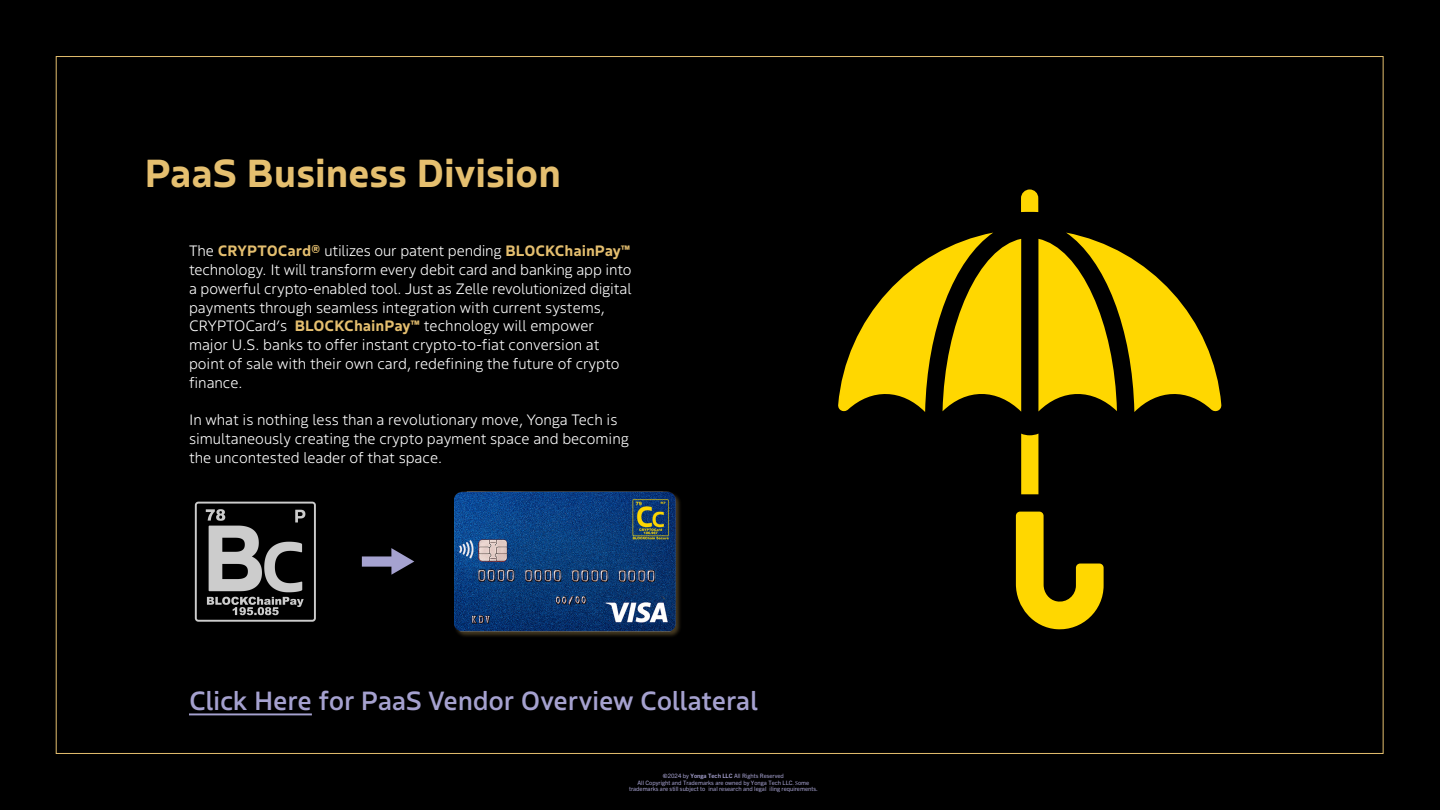
<style>
.page{position:relative;width:1440px;height:810px;background:#000}
.page>*{position:absolute;margin:0;border:0;box-sizing:border-box;transform-origin:0 0}
.t1{font:700 39px "Boreal";letter-spacing:-.01em;color:#e5bf6f}
.t2{font:500 26.25px "Boreal";letter-spacing:-.01em;color:#a5a1cf}
.t3{font:300 15px/18.6px "Boreal";color:#fff}
.t4{font:6px/6.5px "Trade Gothic Next LT Pro";color:#a5a1cf;text-align:center}
.s1{font-weight:700;color:#e5bf6f}
.s2{font-family:"Brandon Grotesque";font-weight:700}
.s3{font-weight:700}
.s4{font-family:"Minion Pro"}
</style>
<div class="page">
<div style="left:56px;top:56px;width:1328px;height:698px;background:#000;border:1px solid #e5bf6f"></div>
<svg style="left:838px;top:189px;width:384px;height:441px"></svg>
<img style="left:194px;top:501px;width:122px;height:121px">
<div style="left:454px;top:491px;width:229px;height:147px;background:#e5bf6f;opacity:.3"></div>
<img style="left:454px;top:491px;width:222px;height:141px">
<svg style="left:362px;top:548px;width:52px;height:27px"></svg>
<hr style="left:189px;top:713px;width:123px;height:2px;background:#a5a1cf">
<p class="t1" style="left:145px;top:142px;width:418px">PaaS Business Division</p>
<p class="t3" style="left:189px;top:241px;width:444px">The <span class="s1">CRYPTOCard®</span> utilizes our patent pending <span class="s1">BLOCKChainPay™ </span>technology. It will transform every debit card and banking app into a powerful crypto-enabled tool. Just as Zelle revolutionized digital payments through seamless integration with current systems, CRYPTOCard’s <span class="s1">BLOCKChainPay™</span> technology will empower</p>
<p class="t3" style="left:189px;top:334px;width:432px">major U.S. banks to offer instant crypto-to-fiat conversion at point of sale with their own card, redefining the future of crypto finance.</p>
<p class="t3" style="left:189px;top:409px;width:441px">In what is nothing less than a revolutionary move, Yonga Tech is simultaneously creating the crypto payment space and becoming the uncontested leader of that space.</p>
<p class="t2" style="left:189px;top:680px;width:570px">Click Here for PaaS Vendor Overview Collateral</p>
<p class="t4" style="left:629px;top:773px;width:190px"><span class="s2">©</span>2024 by <span class="s3">Yonga Tech LLC</span> All Rights Reserved<br>All Copyright and Trademarks are owned by Yonga Tech LLC<span class="s4">. S</span>ome trademarks are still subject to inal research and legal iling requirements.</p>
</div>
